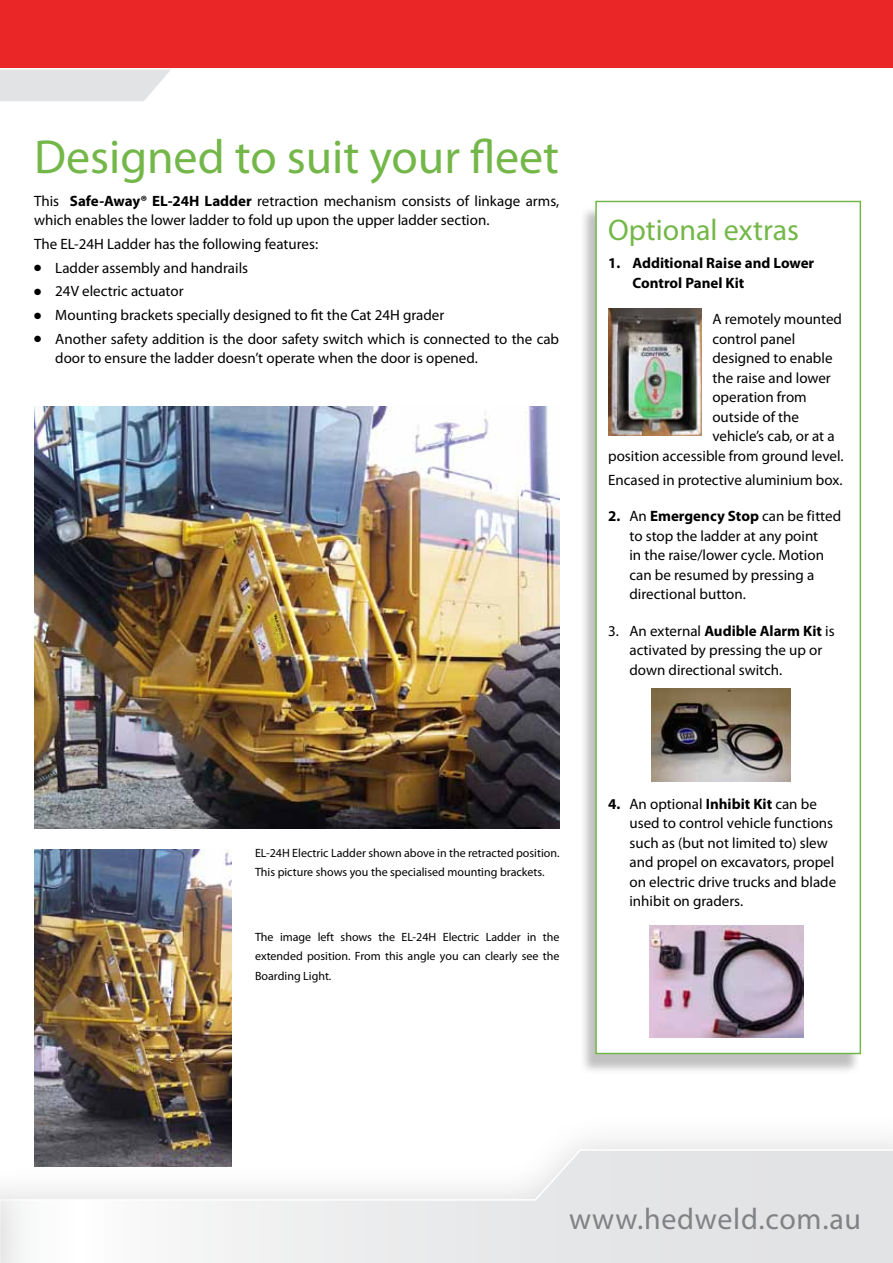
<style>
.page{position:relative;width:893px;height:1263px;background:#fff}
.page>*{position:absolute;margin:0;border:0;box-sizing:border-box;transform-origin:0 0}
.t1{font:48px "Myriad Pro";color:#74b749}
.t2{font:30px "Myriad Pro";letter-spacing:.025em;color:#808285}
.t3{font:30px "Myriad Pro";color:#74b749}
.t4{font:15px/19.5px "Myriad Pro";color:#000}
.t5{font:700 15px/19.5px "Myriad Pro";color:#000}
.t6{font:12px/19.5px "Myriad Pro";color:#000}
.s1{font-weight:700}
</style>
<div class="page">
<div style="left:0;top:1111px;width:893px;height:152px;background:#000;opacity:.15"></div>
<svg style="left:0;top:1148px;width:893px;height:115px"></svg>
<div style="left:0;top:1161px;width:38px;height:102px;background:#f6f7f7"></div>
<svg style="left:0;top:1198px;width:2px;height:65px"></svg>
<div style="left:0;top:0;width:893px;height:69px;background:#eb2627"></div>
<svg style="left:0;top:70px;width:170px;height:31px;background:#e4e5e6"></svg>
<hr style="left:0;top:68px;width:893px;height:2px;background:#fff">
<img style="left:34px;top:407px;width:526px;height:421px">
<img style="left:34px;top:849px;width:198px;height:317px">
<div style="left:579px;top:205px;width:282px;height:870px;background:#000;opacity:.25"></div>
<div style="left:595px;top:201px;width:266px;height:853px;background:#fff;border:2px solid #74b749"></div>
<img style="left:651px;top:688px;width:140px;height:93px">
<img style="left:608px;top:308px;width:94px;height:128px">
<img style="left:650px;top:926px;width:153px;height:111px">
<h1 class="t1" style="left:34px;top:128px;width:527px">Designed to suit your fleet</h1>
<p class="t4" style="left:34px;top:191px;width:527px">This <span class="s1">Safe-Away® EL-24H Ladder</span> retraction mechanism consists of linkage arms, which enables the lower ladder to fold up upon the upper ladder section.</p>
<p class="t4" style="left:34px;top:234px;width:286px">The EL-24H Ladder has the following features:</p>
<p class="t4" style="left:34px;top:258px;width:216px">● Ladder assembly and handrails</p>
<p class="t4" style="left:34px;top:281px;width:151px">● 24V electric actuator</p>
<p class="t4" style="left:34px;top:305px;width:412px">● Mounting brackets specially designed to fit the Cat 24H grader</p>
<p class="t4" style="left:55px;top:329px;width:505px;text-indent:-21px">● Another safety addition is the door safety switch which is connected to the cab door to ensure the ladder doesn’t operate when the door is opened.</p>
<p class="t6" style="left:255px;top:843px;width:306px">EL-24H Electric Ladder shown above in the retracted position.<br>This picture shows you the specialised mounting brackets.</p>
<p class="t6" style="left:255px;top:927px;width:306px;text-align:justify">The image left shows the EL-24H Electric Ladder in the extended position. From this angle you can clearly see the Boarding Light.</p>
<h2 class="t3" style="left:608px;top:212px;width:192px">Optional extras</h2>
<p class="t5" style="left:632px;top:253px;width:183px;text-indent:-24px">1. Additional Raise and Lower<br>Control Panel Kit</p>
<p class="t4" style="left:712px;top:309px;width:131px">A remotely mounted</p>
<p class="t4" style="left:712px;top:329px;width:84px">control panel</p>
<p class="t4" style="left:712px;top:348px;width:122px">designed to enable</p>
<p class="t4" style="left:712px;top:368px;width:120px">the raise and lower</p>
<p class="t4" style="left:712px;top:387px;width:96px">operation from</p>
<p class="t4" style="left:712px;top:407px;width:88px">outside of the</p>
<p class="t4" style="left:712px;top:426px;width:124px">vehicle’s cab, or at a</p>
<p class="t4" style="left:608px;top:446px;width:237px">position accessible from ground level.</p>
<p class="t4" style="left:608px;top:470px;width:236px">Encased in protective aluminium box.</p>
<p class="t4" style="left:629px;top:506px;width:213px;text-indent:-21px"><span class="s1">2.</span> An <span class="s1">Emergency Stop</span> can be fitted to stop the ladder at any point<br>in the raise/lower cycle. Motion can be resumed by pressing a directional button.</p>
<p class="t4" style="left:629px;top:621px;width:207px;text-indent:-21px">3. An external <span class="s1">Audible Alarm Kit</span> is activated by pressing the up or down directional switch.</p>
<p class="t4" style="left:629px;top:794px;width:208px;text-indent:-21px"><span class="s1">4.</span> An optional <span class="s1">Inhibit Kit</span> can be used to control vehicle functions such as (but not limited to) slew and propel on excavators, propel on electric drive trucks and blade inhibit on graders.</p>
<h2 class="t2" style="left:569px;top:1200px;width:294px">www.hedweld.com.au</h2>
</div>
